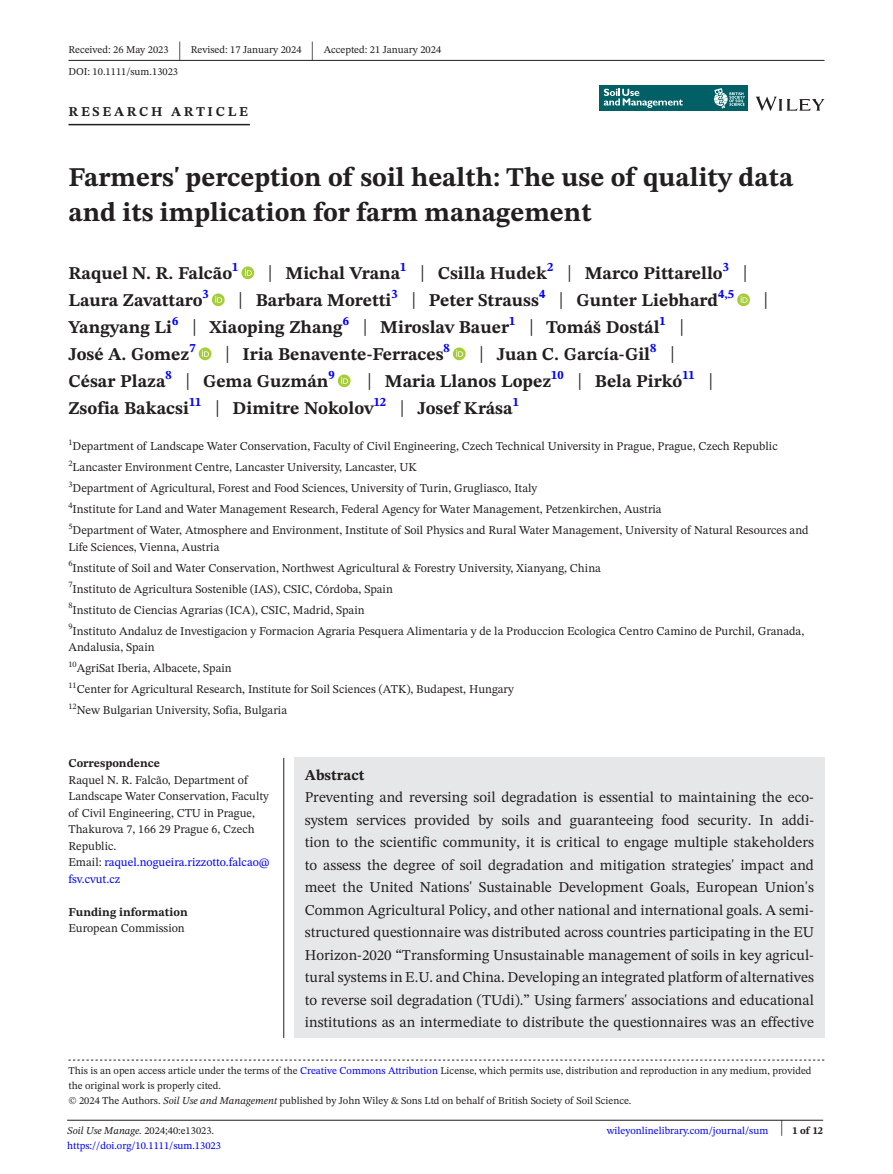
<style>
.page{position:relative;width:893px;height:1174px;background:#fff}
.page>*{position:absolute;margin:0;border:0;box-sizing:border-box;transform-origin:0 0}
.t1{font:700 27px/34.5px "STIX Two Text";color:#231f20}
.t2{font:25.65px "STIX Two Text";color:#231f20;scale:.49 1}
.t3{font:23.4px "STIX Two Text";color:#231f20;scale:.77 1}
.t4{font:700 18px/27px "STIX Two Text";color:#231f20}
.t5{font:15px/22.5px "STIX Two Text";color:#231f20;text-align:justify}
.t6{font:700 15px "STIX Two Text";color:#231f20}
.t7{font:700 13.5px "STIX Two Text";letter-spacing:.2em;color:#231f20}
.t8{font:700 12.6px "STIX Two Text";color:#00f}
.t9{font:12px/16.5px "STIX Two Text";color:#231f20}
.t10{font:700 12px "STIX Two Text";color:#231f20}
.t11{font:10.5px/15px "STIX Two Text";color:#231f20}
.t12{font:10.5px "STIX Two Text";color:#00f}
.t13{font:700 10.5px "STIX Two Text";color:#231f20}
.t14{font:8.4px "STIX Two Text";color:#231f20}
.s1{font-weight:400;font-size:23.4px}
.s2{color:#00f}
.s3{font-style:italic}
.s4{font-weight:400;font-size:22.2px}
</style>
<div class="page">
<hr style="left:67px;top:1119px;width:756px;height:1px;background:#231f20">
<svg style="left:756px;top:97px;width:68px;height:14px"></svg>
<div style="left:600px;top:85px;width:148px;height:26px;background:#016065"></div>
<svg style="left:604px;top:89px;width:79px;height:19px"></svg>
<img style="left:715px;top:88px;width:29px;height:20px">
<hr style="left:68px;top:60px;width:756px;height:1px;background:#231f20">
<hr style="left:68px;top:124px;width:182px;height:1px;background:#231f20">
<svg style="left:241px;top:266px;width:13px;height:13px"></svg>
<svg style="left:245px;top:269px;width:7px;height:7px"></svg>
<svg style="left:212px;top:293px;width:13px;height:13px"></svg>
<svg style="left:215px;top:296px;width:7px;height:7px"></svg>
<svg style="left:737px;top:293px;width:13px;height:13px"></svg>
<svg style="left:741px;top:296px;width:6px;height:7px"></svg>
<div style="left:199px;top:347px;width:12px;height:13px;background:#a5cd39;border-radius:50%"></div>
<svg style="left:202px;top:350px;width:7px;height:7px"></svg>
<svg style="left:453px;top:347px;width:13px;height:13px"></svg>
<svg style="left:456px;top:350px;width:7px;height:7px"></svg>
<svg style="left:338px;top:374px;width:13px;height:13px"></svg>
<svg style="left:341px;top:377px;width:7px;height:7px"></svg>
<svg style="left:68px;top:1059px;width:756px;height:1px"></svg>
<div style="left:294px;top:758px;width:530px;height:280px;background:#e6e7e9"></div>
<hr style="left:283px;top:758px;width:1px;height:280px;background:#231f20">
<p class="t11" style="left:68px;top:42px;width:102px">Received: 26 May 2023</p>
<h2 class="t2" style="left:178px;top:32px;width:8px">|</h2>
<p class="t11" style="left:191px;top:42px;width:112px">Revised: 17 January 2024</p>
<h2 class="t2" style="left:311px;top:32px;width:8px">|</h2>
<p class="t11" style="left:324px;top:42px;width:119px">Accepted: 21 January 2024</p>
<p class="t11" style="left:68px;top:64px;width:111px">DOI: 10.1111/sum.13023</p>
<p class="t7" style="left:68px;top:101px;width:181px">RESEARCH ARTICLE</p>
<h1 class="t1" style="left:68px;top:161px;width:726px">Farmers' perception of soil health: The use of quality data and its implication for farm management</h1>
<h3 class="t4" style="left:68px;top:260px;width:172px">Raquel N. R. Falcão<sup>1</sup></h3>
<h3 class="t4" style="left:268px;top:260px;width:481px"><span class="s1">|</span> Michal Vrana<sup>1</sup> <span class="s1">|</span> Csilla Hudek<sup>2</sup> <span class="s1">|</span> Marco Pittarello<sup>3</sup> <span class="s1">|</span></h3>
<h3 class="t4" style="left:68px;top:287px;width:142px">Laura Zavattaro<sup>3</sup></h3>
<h3 class="t4" style="left:238px;top:287px;width:497px"><span class="s1">|</span> Barbara Moretti<sup>3</sup> <span class="s1">|</span> Peter Strauss<sup>4</sup> <span class="s1">|</span> Gunter Liebhard<sup>4,5</sup></h3>
<h3 class="t3" style="left:764px;top:284px;width:8px">|</h3>
<h3 class="t4" style="left:68px;top:314px;width:617px">Yangyang Li<sup>6</sup> <span class="s1">|</span> Xiaoping Zhang<sup>6</sup> <span class="s1">|</span> Miroslav Bauer<sup>1</sup> <span class="s1">|</span> Tomáš Dostál<sup>1</sup> <span class="s1">|<br></span>José A. Gomez<sup>7</sup></h3>
<h3 class="t4" style="left:225px;top:341px;width:226px"><span class="s1">|</span> Iria Benavente-Ferraces<sup>8</sup></h3>
<h3 class="t4" style="left:479px;top:341px;width:197px"><span class="s1">|</span> Juan C. García-Gil<sup>8</sup> <span class="s1">|</span></h3>
<h3 class="t4" style="left:68px;top:368px;width:268px">César Plaza<sup>8</sup> <span class="s1">|</span> Gema Guzmán<sup>9</sup></h3>
<h3 class="t4" style="left:68px;top:368px;width:646px;text-indent:299px"><span class="s1">|</span> Maria Llanos Lopez<sup>10</sup> <span class="s1">|</span> Bela Pirkó<sup>11</sup> <span class="s1">|<br></span>Zsofia Bakacsi<sup>11</sup> <span class="s1">|</span> Dimitre Nokolov<sup>12</sup> <span class="s1">|</span> Josef Krása</h3>
<p class="t8" style="left:513px;top:393px;width:8px">1</p>
<p class="t14" style="left:68px;top:436px;width:6px">1</p>
<p class="t9" style="left:73px;top:438px;width:706px">Department of Landscape Water Conservation, Faculty of Civil Engineering, Czech Technical University in Prague, Prague, Czech Republic</p>
<p class="t14" style="left:68px;top:457px;width:6px">2</p>
<p class="t9" style="left:73px;top:459px;width:346px">Lancaster Environment Centre, Lancaster University, Lancaster, UK</p>
<p class="t14" style="left:68px;top:478px;width:6px">3</p>
<p class="t9" style="left:73px;top:480px;width:466px">Department of Agricultural, Forest and Food Sciences, University of Turin, Grugliasco, Italy</p>
<p class="t14" style="left:68px;top:499px;width:6px">4</p>
<p class="t9" style="left:73px;top:501px;width:591px">Institute for Land and Water Management Research, Federal Agency for Water Management, Petzenkirchen, Austria</p>
<p class="t14" style="left:68px;top:520px;width:6px">5</p>
<p class="t9" style="left:68px;top:522px;width:742px;text-indent:4px">Department of Water, Atmosphere and Environment, Institute of Soil Physics and Rural Water Management, University of Natural Resources and<br>Life Sciences, Vienna, Austria</p>
<p class="t14" style="left:68px;top:557px;width:6px">6</p>
<p class="t9" style="left:73px;top:559px;width:530px">Institute of Soil and Water Conservation, Northwest Agricultural &amp; Forestry University, Xianyang, China</p>
<p class="t14" style="left:68px;top:578px;width:6px">7</p>
<p class="t9" style="left:73px;top:580px;width:322px">Instituto de Agricultura Sostenible (IAS), CSIC, Córdoba, Spain</p>
<p class="t14" style="left:68px;top:599px;width:6px">8</p>
<p class="t9" style="left:73px;top:601px;width:294px">Instituto de Ciencias Agrarias (ICA), CSIC, Madrid, Spain</p>
<p class="t14" style="left:68px;top:620px;width:6px">9</p>
<p class="t9" style="left:68px;top:622px;width:737px;text-indent:4px">Instituto Andaluz de Investigacion y Formacion Agraria Pesquera Alimentaria y de la Produccion Ecologica Centro Camino de Purchil, Granada,<br>Andalusia, Spain</p>
<p class="t14" style="left:68px;top:658px;width:10px">10</p>
<p class="t9" style="left:77px;top:660px;width:157px">AgriSat Iberia, Albacete, Spain</p>
<p class="t14" style="left:68px;top:679px;width:10px">11</p>
<p class="t9" style="left:77px;top:681px;width:439px">Center for Agricultural Research, Institute for Soil Sciences (ATK), Budapest, Hungary</p>
<p class="t14" style="left:68px;top:700px;width:10px">12</p>
<p class="t9" style="left:77px;top:702px;width:212px">New Bulgarian University, Sofia, Bulgaria</p>
<p class="t10" style="left:68px;top:754px;width:93px">Correspondence</p>
<p class="t9" style="left:68px;top:771px;width:203px">Raquel N. R. Falcão, Department of<br>Landscape Water Conservation, Faculty of Civil Engineering, CTU in Prague,<br>Thakurova 7, 166 29 Prague 6, Czech<br>Republic.<br>Email: <span class="s2">raquel.nogueira.rizzotto.falcao@ fsv.cvut.cz</span></p>
<p class="t10" style="left:68px;top:903px;width:121px">Funding information</p>
<p class="t9" style="left:68px;top:919px;width:118px">European Commission</p>
<p class="t6" style="left:305px;top:764px;width:61px">Abstract</p>
<p class="t5" style="left:305px;top:786px;width:511px">Preventing and reversing soil degradation is essential to maintaining the eco&shy;system services provided by soils and guaranteeing food security. In addi&shy;tion to the scientific community, it is critical to engage multiple stakeholders to assess the degree of soil degradation and mitigation strategies' impact and meet the United Nations' Sustainable Development Goals, European Union's Common Agricultural Policy, and other national and international goals. A semi&shy;structured questionnaire was distributed across countries participating in the EU Horizon-2020 “Transforming Unsustainable management of soils in key agricul&shy;tural systems in E.U. and China. Developing an integrated platform of alternatives to reverse soil degradation (TUdi).” Using farmers' associations and educational institutions as an intermediate to distribute the questionnaires was an effective</p>
<p class="t11" style="left:68px;top:1063px;width:745px">This is an open access article under the terms of the <span class="s2">Creative Commons Attribution</span> License, which permits use, distribution and reproduction in any medium, provided the original work is properly cited.<br>© 2024 The Authors. <span class="s3">Soil Use and Management</span> published by John Wiley &amp; Sons Ltd on behalf of British Society of Soil Science.</p>
<p class="t11" style="left:67px;top:1123px;width:149px"><span class="s3">Soil Use Manage.</span> 2024;40:e13023.</p>
<p class="t13" style="left:780px;top:1123px;width:45px"><span class="s4">|</span> 1 of 12</p>
<p class="t12" style="left:67px;top:1138px;width:155px">https://doi.org/10.1111/sum.13023</p>
<p class="t12" style="left:607px;top:1123px;width:163px">wileyonlinelibrary.com/journal/sum</p>
</div>
